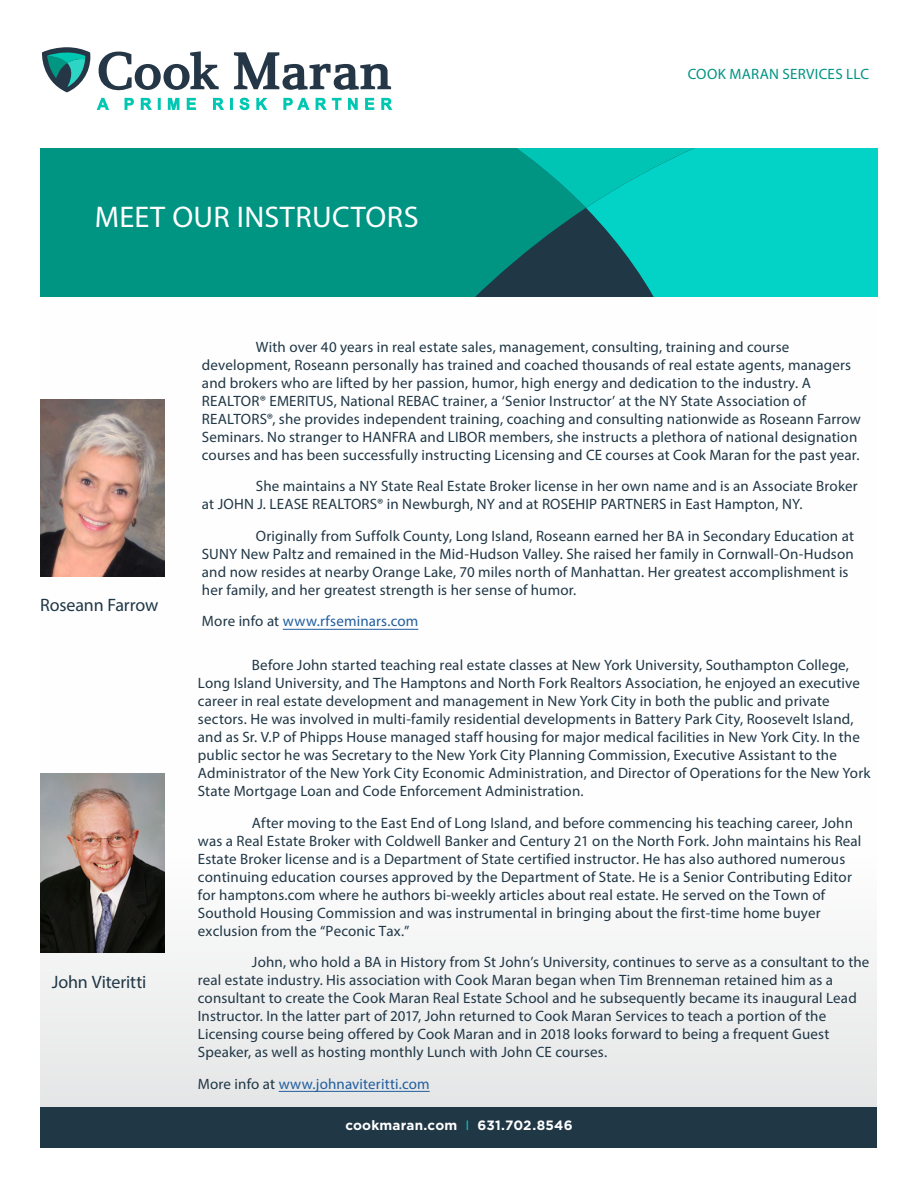
<style>
.page{position:relative;width:918px;height:1188px;background:#fff}
.page>*{position:absolute;margin:0;border:0;box-sizing:border-box;transform-origin:0 0}
.t1{font:30px "Myriad Pro";letter-spacing:.01em;color:#fff}
.t2{font:18px "Myriad Pro";letter-spacing:-.01em;color:#203746}
.t3{font:15px/18px "Myriad Pro";letter-spacing:.01em;color:#203746}
.t4{font:15px "Myriad Pro";letter-spacing:.01em;color:#215e9f}
.t5{font:15px "Myriad Pro";letter-spacing:.015em;color:#009483}
.t6{font:700 13.5px "Gotham";letter-spacing:.015em;color:#fff}
.s1{color:#203746}
.s2{font-weight:400;color:#03d3c6}
</style>
<div class="page">
<svg style="left:586px;top:208px;width:292px;height:89px;background:#06bfb5"></svg>
<svg style="left:40px;top:208px;width:546px;height:89px;background:#038a7c"></svg>
<div style="left:40px;top:1107px;width:838px;height:41px;background:#203746"></div>
<div style="left:40px;top:297px;width:838px;height:810px;background:linear-gradient(to bottom,#fff,#f0f1f1)"></div>
<svg style="left:97px;top:98px;width:295px;height:12px"></svg>
<svg style="left:98px;top:51px;width:121px;height:40px"></svg>
<svg style="left:234px;top:52px;width:157px;height:38px"></svg>
<svg style="left:41px;top:47px;width:49px;height:45px"></svg>
<svg style="left:40px;top:148px;width:838px;height:60px;background:#00aa9b"></svg>
<img style="left:40px;top:399px;width:124px;height:178px">
<img style="left:40px;top:773px;width:124px;height:179px">
<hr style="left:283px;top:629px;width:135px;height:1px;background:#215e9f">
<hr style="left:279px;top:1091px;width:151px;height:1px;background:#215e9f">
<h2 class="t1" style="left:95px;top:198px;width:325px">MEET OUR INSTRUCTORS</h2>
<p class="t5" style="left:688px;top:64px;width:183px">COOK MARAN SERVICES LLC</p>
<p class="t2" style="left:40px;top:594px;width:119px">Roseann Farrow</p>
<p class="t2" style="left:52px;top:971px;width:96px">John Viteritti</p>
<p class="t3" style="left:202px;top:338px;width:661px;text-indent:54px">With over 40 years in real estate sales, management, consulting, training and course development, Roseann personally has trained and coached thousands of real estate agents, managers and brokers who are lifted by her passion, humor, high energy and dedication to the industry. A REALTOR® EMERITUS, National REBAC trainer, a ‘Senior Instructor’ at the NY State Association of REALTORS®, she provides independent training, coaching and consulting nationwide as Roseann Farrow Seminars. No stranger to HANFRA and LIBOR members, she instructs a plethora of national designation courses and has been successfully instructing Licensing and CE courses at Cook Maran for the past year.</p>
<p class="t3" style="left:202px;top:477px;width:657px;text-indent:54px">She maintains a NY State Real Estate Broker license in her own name and is an Associate Broker at JOHN J. LEASE REALTORS® in Newburgh, NY and at ROSEHIP PARTNERS in East Hampton, NY.</p>
<p class="t3" style="left:202px;top:527px;width:654px;text-indent:54px">Originally from Suffolk County, Long Island, Roseann earned her BA in Secondary Education at SUNY New Paltz and remained in the Mid-Hudson Valley. She raised her family in Cornwall-On-Hudson and now resides at nearby Orange Lake, 70 miles north of Manhattan. Her greatest accomplishment is her family, and her greatest strength is her sense of humor.</p>
<p class="t4" style="left:202px;top:612px;width:218px"><span class="s1">More info at</span> www.rfseminars.com</p>
<p class="t3" style="left:198px;top:656px;width:674px;text-indent:54px">Before John started teaching real estate classes at New York University, Southampton College, Long Island University, and The Hamptons and North Fork Realtors Association, he enjoyed an executive career in real estate development and management in New York City in both the public and private sectors. He was involved in multi-family residential developments in Battery Park City, Roosevelt Island, and as Sr. V.P of Phipps House managed staff housing for major medical facilities in New York City. In the public sector he was Secretary to the New York City Planning Commission, Executive Assistant to the Administrator of the New York City Economic Administration, and Director of Operations for the New York State Mortgage Loan and Code Enforcement Administration.</p>
<p class="t3" style="left:198px;top:813px;width:665px;text-indent:54px">After moving to the East End of Long Island, and before commencing his teaching career, John was a Real Estate Broker with Coldwell Banker and Century 21 on the North Fork. John maintains his Real Estate Broker license and is a Department of State certified instructor. He has also authored numerous continuing education courses approved by the Department of State. He is a Senior Contributing Editor for hamptons.com where he authors bi-weekly articles about real estate. He served on the Town of Southold Housing Commission and was instrumental in bringing about the first-time home buyer exclusion from the “Peconic Tax.”</p>
<p class="t3" style="left:198px;top:953px;width:673px;text-indent:54px">John, who hold a BA in History from St John’s University, continues to serve as a consultant to the real estate industry. His association with Cook Maran began when Tim Brenneman retained him as a consultant to create the Cook Maran Real Estate School and he subsequently became its inaugural Lead Instructor. In the latter part of 2017, John returned to Cook Maran Services to teach a portion of the Licensing course being offered by Cook Maran and in 2018 looks forward to being a frequent Guest Speaker, as well as hosting monthly Lunch with John CE courses.</p>
<p class="t4" style="left:198px;top:1074px;width:233px"><span class="s1">More info at</span> www.johnaviteritti.com</p>
<p class="t6" style="left:345px;top:1117px;width:229px">cookmaran.com <span class="s2">I</span> 631.702.8546</p>
</div>
